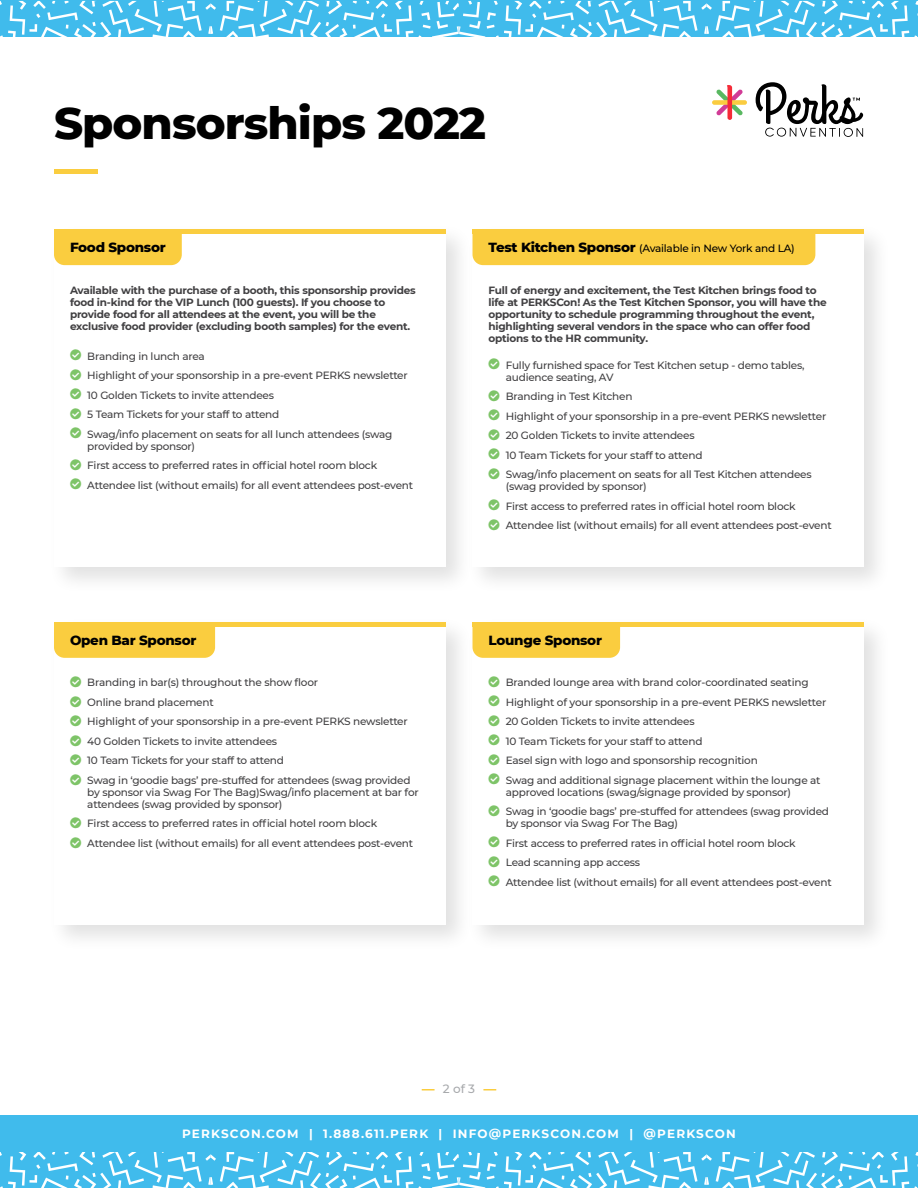
<style>
.page{position:relative;width:918px;height:1188px;background:#fff}
.page>*{position:absolute;margin:0;border:0;box-sizing:border-box;transform-origin:0 0}
.t1{font:800 45px "Montserrat";letter-spacing:-.02em;color:#000}
.t2{font:800 13.5px "Montserrat";letter-spacing:-.02em;color:#000}
.t3{font:700 12px "Montserrat";letter-spacing:.1em;color:#fff}
.t4{font:500 12px "Montserrat";color:#a7a9ac}
.t5{font:500 10.5px/19.5px "Montserrat";letter-spacing:-.02em;color:#414042}
.t6{font:700 10.5px/12px "Montserrat";letter-spacing:-.02em;color:#414042}
.t7{font:500 10.5px "Montserrat";letter-spacing:-.02em;color:#000}
.s1{font-weight:800;font-size:13.5px}
</style>
<div class="page">
<hr style="left:54px;top:170px;width:43px;height:4px;background:#facd3f">
<svg style="left:0;top:1px;width:918px;height:36px;background:#61c6ef"></svg>
<svg style="left:756px;top:82px;width:107px;height:55px"></svg>
<svg style="left:712px;top:85px;width:35px;height:35px"></svg>
<svg style="left:0;top:1152px;width:918px;height:36px;background:#61c6ef"></svg>
<div style="left:0;top:1116px;width:918px;height:36px;background:#40bbec"></div>
<div style="left:48px;top:223px;width:425px;height:371px;background:#000;opacity:.12"></div>
<div style="left:54px;top:230px;width:392px;height:337px;background:#fff"></div>
<div style="left:48px;top:616px;width:425px;height:336px;background:#000;opacity:.12"></div>
<div style="left:54px;top:622px;width:392px;height:302px;background:#fff"></div>
<div style="left:466px;top:223px;width:425px;height:371px;background:#000;opacity:.12"></div>
<div style="left:472px;top:230px;width:392px;height:337px;background:#fff"></div>
<div style="left:466px;top:616px;width:425px;height:336px;background:#000;opacity:.12"></div>
<div style="left:472px;top:622px;width:392px;height:302px;background:#fff"></div>
<hr style="left:54px;top:230px;width:392px;height:4px;background:#facd3f">
<hr style="left:54px;top:622px;width:392px;height:4px;background:#facd3f">
<hr style="left:472px;top:230px;width:392px;height:4px;background:#facd3f">
<hr style="left:472px;top:622px;width:392px;height:4px;background:#facd3f">
<div style="left:54px;top:234px;width:128px;height:31px;background:#facd3f"></div>
<div style="left:54px;top:626px;width:161px;height:32px;background:#facd3f"></div>
<div style="left:472px;top:234px;width:343px;height:31px;background:#facd3f"></div>
<div style="left:472px;top:626px;width:148px;height:32px;background:#facd3f"></div>
<svg style="left:422px;top:1089px;width:13px;height:1px"></svg>
<svg style="left:483px;top:1089px;width:13px;height:1px"></svg>
<h1 class="t1" style="left:54px;top:90px;width:434px">Sponsorships 2022</h1>
<p class="t2" style="left:70px;top:237px;width:97px">Food Sponsor</p>
<p class="t7" style="left:489px;top:241px;width:308px"><span class="s1">Test Kitchen Sponsor</span> (Available in New York and LA)</p>
<p class="t6" style="left:70px;top:283px;width:347px">Available with the purchase of a booth, this sponsorship provides food in-kind for the VIP Lunch (100 guests). If you choose to provide food for all attendees at the event, you will be the exclusive food provider (excluding booth samples) for the event.</p>
<p class="t6" style="left:489px;top:283px;width:340px">Full of energy and excitement, the Test Kitchen brings food to life at PERKSCon! As the Test Kitchen Sponsor, you will have the opportunity to schedule programming throughout the event, highlighting several vendors in the space who can offer food options to the HR community.</p>
<p class="t5" style="left:87px;top:346px;width:322px">Branding in lunch area<br>Highlight of your sponsorship in a pre-event PERKS newsletter 10 Golden Tickets to invite attendees<br>5 Team Tickets for your staff to attend<br>Swag/info placement on seats for all lunch attendees (swag</p>
<p class="t5" style="left:87px;top:436px;width:327px">provided by sponsor)<br>First access to preferred rates in official hotel room block<br>Attendee list (without emails) for all event attendees post-event</p>
<p class="t2" style="left:70px;top:630px;width:128px">Open Bar Sponsor</p>
<p class="t5" style="left:87px;top:672px;width:325px">Branding in bar(s) throughout the show floor<br>Online brand placement<br>Highlight of your sponsorship in a pre-event PERKS newsletter 40 Golden Tickets to invite attendees<br>10 Team Tickets for your staff to attend<br>Swag in ‘goodie bags’ pre-stuffed for attendees (swag provided</p>
<p class="t5" style="left:87px;top:786px;width:333px;line-height:12px">by sponsor via Swag For The Bag)Swag/info placement at bar for attendees (swag provided by sponsor)</p>
<p class="t5" style="left:87px;top:813px;width:327px">First access to preferred rates in official hotel room block<br>Attendee list (without emails) for all event attendees post-event</p>
<p class="t5" style="left:506px;top:359px;width:300px;line-height:12px">Fully furnished space for Test Kitchen setup - demo tables, audience seating, AV</p>
<p class="t5" style="left:506px;top:386px;width:322px">Branding in Test Kitchen<br>Highlight of your sponsorship in a pre-event PERKS newsletter 20 Golden Tickets to invite attendees<br>10 Team Tickets for your staff to attend<br>Swag/info placement on seats for all Test Kitchen attendees</p>
<p class="t5" style="left:506px;top:476px;width:327px">(swag provided by sponsor)<br>First access to preferred rates in official hotel room block<br>Attendee list (without emails) for all event attendees post-event</p>
<p class="t2" style="left:489px;top:630px;width:115px">Lounge Sponsor</p>
<p class="t5" style="left:506px;top:672px;width:322px">Branded lounge area with brand color-coordinated seating Highlight of your sponsorship in a pre-event PERKS newsletter 20 Golden Tickets to invite attendees<br>10 Team Tickets for your staff to attend<br>Easel sign with logo and sponsorship recognition<br>Swag and additional signage placement within the lounge at</p>
<p class="t5" style="left:506px;top:782px;width:325px">approved locations (swag/signage provided by sponsor)<br>Swag in ‘goodie bags’ pre-stuffed for attendees (swag provided</p>
<p class="t5" style="left:506px;top:813px;width:327px">by sponsor via Swag For The Bag)<br>First access to preferred rates in official hotel room block<br>Lead scanning app access<br>Attendee list (without emails) for all event attendees post-event</p>
<p class="t4" style="left:443px;top:1081px;width:34px">2 of 3</p>
<p class="t3" style="left:182px;top:1125px;width:555px">PERKSCON.COM | 1.888.611.PERK | INFO@PERKSCON.COM | @PERKSCON</p>
</div>
